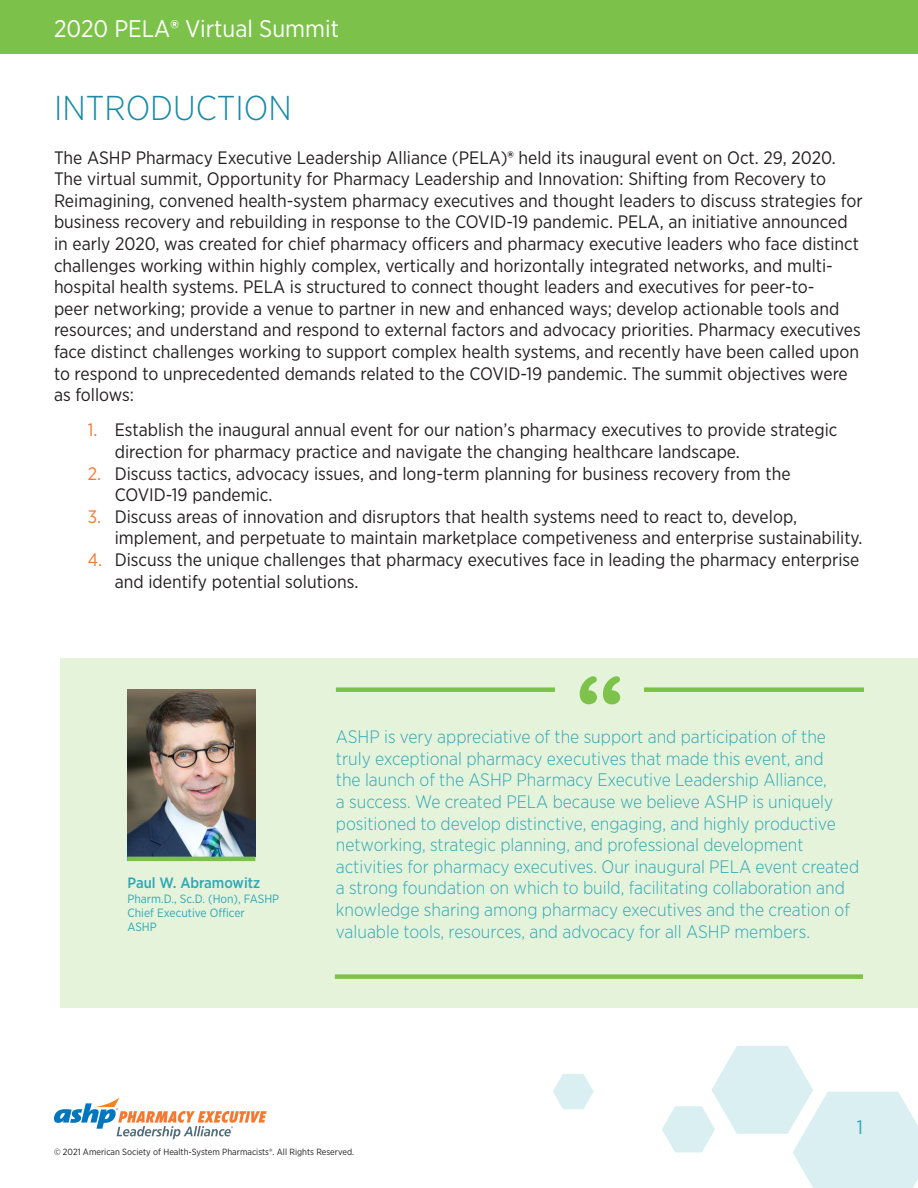
<style>
.page{position:relative;width:918px;height:1188px;background:#fff}
.page>*{position:absolute;margin:0;border:0;box-sizing:border-box;transform-origin:0 0}
.t1{font:300 34.5px "Gotham Narrow";color:#1a8aa6}
.t2{font:24px "Gotham Narrow";color:#fff}
.t3{font:19.5px "Gotham Narrow";color:#2fa7b5}
.Body_Copy{font:18px/21.6px "Gotham Narrow";color:#231f20}
.Body_Copy-2{font:300 18px/21.6px "Gotham Narrow";color:#2fa7b5}
.t4{font:500 15px "Gotham Narrow";color:#2fa7b5}
.t5{font:12px "Gotham Narrow";color:#2fa7b5}
.t6{font:9px "Gotham Narrow";color:#231f20}
.s1{font-weight:700}
.s2{color:#f37932}
</style>
<div class="page">
<div style="left:0;top:0;width:918px;height:54px;background:#7cc24a"></div>
<svg style="left:54px;top:1097px;width:213px;height:42px"></svg>
<svg style="left:662px;top:1046px;width:256px;height:142px"></svg>
<svg style="left:553px;top:1074px;width:41px;height:35px"></svg>
<div style="left:60px;top:658px;width:858px;height:350px;background:#e5f3db"></div>
<img style="left:127px;top:690px;width:128px;height:167px">
<hr style="left:127px;top:857px;width:128px;height:4px;background:#7cc24a">
<div style="left:336px;top:687px;width:528px;height:5px;background:#7cc24a"></div>
<div style="left:335px;top:974px;width:528px;height:5px;background:#7cc24a"></div>
<div style="left:556px;top:678px;width:88px;height:25px;background:#e5f3db"></div>
<svg style="left:580px;top:676px;width:40px;height:28px"></svg>
<h2 class="t2" style="left:54px;top:13px;width:287px">2020 PELA<span class="s1">®</span> Virtual Summit</h2>
<p class="t1" style="left:54px;top:87px;width:239px">INTRODUCTION</p>
<p class="Body_Copy" style="left:54px;top:146px;width:810px">The ASHP Pharmacy Executive Leadership Alliance (PELA)<span class="s1">®</span> held its inaugural event on Oct. 29, 2020.<br>The virtual summit, Opportunity for Pharmacy Leadership and Innovation: Shifting from Recovery to Reimagining, convened health-system pharmacy executives and thought leaders to discuss strategies for business recovery and rebuilding in response to the COVID-19 pandemic. PELA, an initiative announced in early 2020, was created for chief pharmacy officers and pharmacy executive leaders who face distinct challenges working within highly complex, vertically and horizontally integrated networks, and multi&shy;hospital health systems. PELA is structured to connect thought leaders and executives for peer-to-<br>peer networking; provide a venue to partner in new and enhanced ways; develop actionable tools and resources; and understand and respond to external factors and advocacy priorities. Pharmacy executives face distinct challenges working to support complex health systems, and recently have been called upon to respond to unprecedented demands related to the COVID-19 pandemic. The summit objectives were as follows:</p>
<p class="Body_Copy" style="left:115px;top:419px;width:724px;text-indent:-27px"><span class="s2">1.</span> Establish the inaugural annual event for our nation’s pharmacy executives to provide strategic direction for pharmacy practice and navigate the changing healthcare landscape.</p>
<p class="Body_Copy" style="left:115px;top:462px;width:677px;text-indent:-27px"><span class="s2">2.</span> Discuss tactics, advocacy issues, and long-term planning for business recovery from the<br>COVID-19 pandemic.</p>
<p class="Body_Copy" style="left:115px;top:505px;width:749px;text-indent:-27px"><span class="s2">3.</span> Discuss areas of innovation and disruptors that health systems need to react to, develop, implement, and perpetuate to maintain marketplace competiveness and enterprise sustainability.</p>
<p class="Body_Copy" style="left:115px;top:548px;width:746px;text-indent:-27px"><span class="s2">4.</span> Discuss the unique challenges that pharmacy executives face in leading the pharmacy enterprise and identify potential solutions.</p>
<p class="t4" style="left:127px;top:873px;width:134px">Paul W. Abramowitz</p>
<p class="t5" style="left:127px;top:891px;width:153px">Pharm.D., Sc.D. (Hon), FASHP</p>
<p class="t5" style="left:127px;top:905px;width:119px">Chief Executive Officer</p>
<p class="t5" style="left:127px;top:920px;width:31px">ASHP</p>
<p class="Body_Copy-2" style="left:336px;top:726px;width:525px">ASHP is very appreciative of the support and participation of the truly exceptional pharmacy executives that made this event, and<br>the launch of the ASHP Pharmacy Executive Leadership Alliance,<br>a success. We created PELA because we believe ASHP is uniquely positioned to develop distinctive, engaging, and highly productive networking, strategic planning, and professional development activities for pharmacy executives. Our inaugural PELA event created a strong foundation on which to build, facilitating collaboration and knowledge sharing among pharmacy executives and the creation of valuable tools, resources, and advocacy for all ASHP members.</p>
<p class="t3" style="left:857px;top:1115px;width:8px">1</p>
<p class="t6" style="left:54px;top:1147px;width:302px">© 2021 American Society of Health-System Pharmacists®. All Rights Reserved.</p>
</div>
